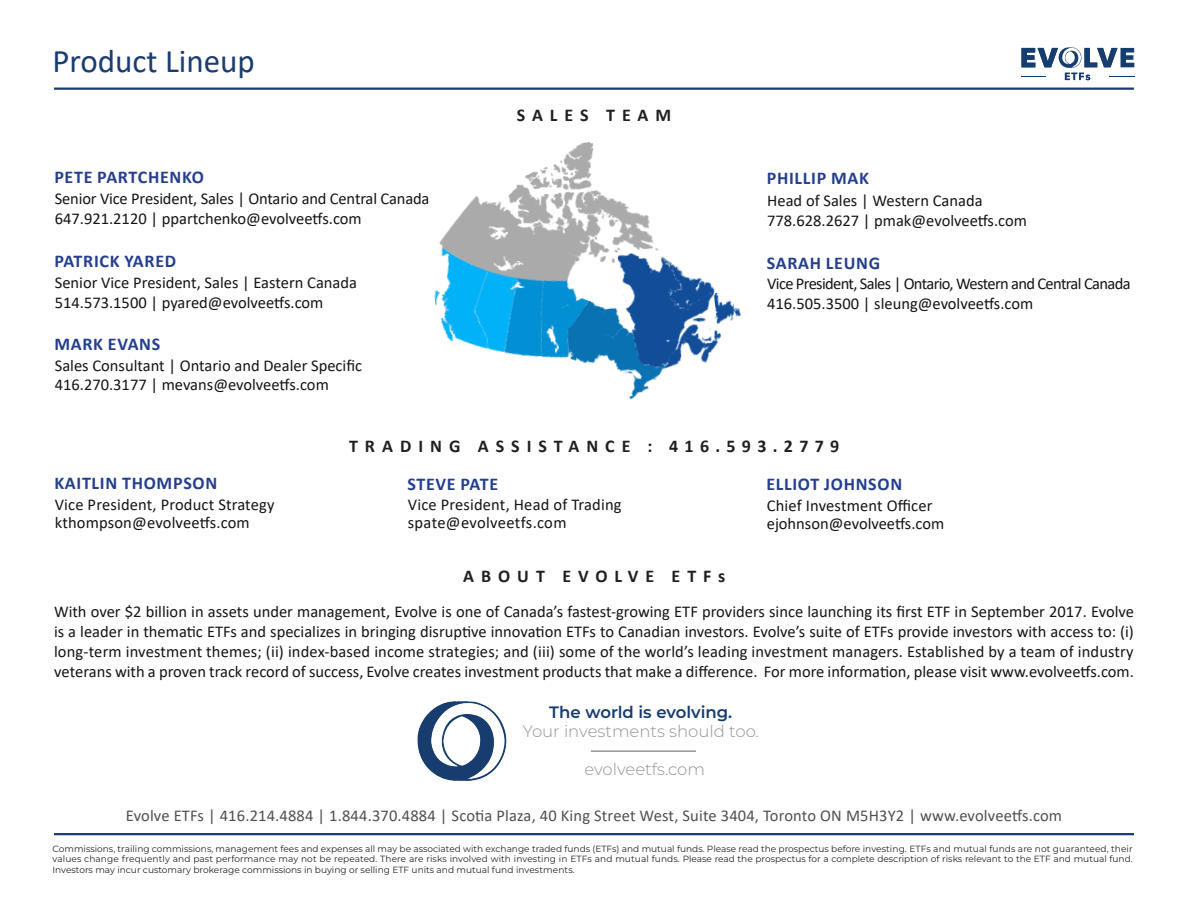
<style>
.page{position:relative;width:1188px;height:918px;background:#fff}
.page>*{position:absolute;margin:0;border:0;box-sizing:border-box;transform-origin:0 0}
.t1{font:33px "Calibri";color:#1a3c71}
.t2{font:700 18px "Calibri";letter-spacing:.04em;color:#253f8e}
.t3{font:700 18px "Calibri";letter-spacing:.39em;color:#231f20}
.t4{font:16.5px/19.8px "Calibri";color:#161516;text-align:justify}
.t5{font:16.5px "Calibri";letter-spacing:.01em;color:#4f5151}
.t6{font:16.5px "Calibri";letter-spacing:-.04em;color:#161516}
.t7{font:300 16.5px "Montserrat";color:#939393}
.t8{font:600 16.5px "Montserrat";color:#153c6e}
.t9{font:9px/10.5px "Montserrat";color:#231f20;text-align:justify}
</style>
<div class="page">
<hr style="left:54px;top:833px;width:1080px;height:2px;background:#1a3c71">
<hr style="left:54px;top:88px;width:1080px;height:2px;background:#1a3c71">
<img style="left:434px;top:142px;width:307px;height:257px">
<img style="left:417px;top:701px;width:90px;height:80px">
<hr style="left:591px;top:750px;width:105px;height:2px;background:#939393">
<svg style="left:1022px;top:47px;width:112px;height:33px"></svg>
<p class="t1" style="left:52px;top:38px;width:204px">Product Lineup</p>
<p class="t2" style="left:54px;top:165px;width:151px">PETE PARTCHENKO</p>
<p class="t4" style="left:55px;top:189px;width:376px">Senior Vice President, Sales | Ontario and Central Canada</p>
<p class="t4" style="left:55px;top:208px;width:309px">647.921.2120 | ppartchenko@evolveetfs.com</p>
<p class="t2" style="left:54px;top:248px;width:123px">PATRICK YARED</p>
<p class="t4" style="left:55px;top:272px;width:304px">Senior Vice President, Sales | Eastern Canada</p>
<p class="t4" style="left:55px;top:292px;width:270px">514.573.1500 | pyared@evolveetfs.com</p>
<p class="t2" style="left:54px;top:331px;width:108px">MARK EVANS</p>
<p class="t4" style="left:55px;top:355px;width:309px">Sales Consultant | Ontario and Dealer Specific</p>
<p class="t4" style="left:55px;top:375px;width:276px">416.270.3177 | mevans@evolveetfs.com</p>
<p class="t3" style="left:517px;top:102px;width:156px">SALES TEAM</p>
<p class="t2" style="left:767px;top:165px;width:104px">PHILLIP MAK</p>
<p class="t4" style="left:767px;top:191px;width:217px">Head of Sales | Western Canada</p>
<p class="t4" style="left:767px;top:210px;width:261px">778.628.2627 | pmak@evolveetfs.com</p>
<p class="t2" style="left:767px;top:250px;width:115px">SARAH LEUNG</p>
<p class="t6" style="left:767px;top:273px;width:365px">Vice President, Sales | Ontario, Western and Central Canada</p>
<p class="t4" style="left:767px;top:293px;width:268px">416.505.3500 | sleung@evolveetfs.com</p>
<p class="t2" style="left:54px;top:471px;width:164px">KAITLIN THOMPSON</p>
<p class="t4" style="left:55px;top:495px;width:221px">Vice President, Product Strategy</p>
<p class="t4" style="left:55px;top:513px;width:197px">kthompson@evolveetfs.com</p>
<p class="t3" style="left:349px;top:433px;width:492px">TRADING ASSISTANCE : 416.593.2779</p>
<p class="t2" style="left:407px;top:471px;width:92px">STEVE PATE</p>
<p class="t4" style="left:408px;top:494px;width:215px">Vice President, Head of Trading</p>
<p class="t4" style="left:408px;top:512px;width:160px">spate@evolveetfs.com</p>
<p class="t3" style="left:463px;top:563px;width:264px">ABOUT EVOLVE ETFs</p>
<p class="t2" style="left:766px;top:471px;width:137px">ELLIOT JOHNSON</p>
<p class="t4" style="left:767px;top:495px;width:167px">Chief Investment Officer</p>
<p class="t4" style="left:767px;top:513px;width:179px">ejohnson@evolveetfs.com</p>
<p class="t4" style="left:54px;top:601px;width:1082px">With over $2 billion in assets under management, Evolve is one of Canada’s fastest-growing ETF providers since launching its first ETF in September 2017. Evolve is a leader in thematic ETFs and specializes in bringing disruptive innovation ETFs to Canadian investors. Evolve’s suite of ETFs provide investors with access to: (i) long-term investment themes; (ii) index-based income strategies; and (iii) some of the world’s leading investment managers. Established by a team of industry veterans with a proven track record of success, Evolve creates investment products that make a difference. For more information, please visit www.evolveetfs.com.</p>
<p class="t8" style="left:549px;top:700px;width:184px">The world is evolving.</p>
<p class="t7" style="left:523px;top:720px;width:238px">Your investments should too.</p>
<p class="t7" style="left:584px;top:758px;width:122px">evolveetfs.com</p>
<p class="t5" style="left:126px;top:804px;width:938px">Evolve ETFs | 416.214.4884 | 1.844.370.4884 | Scotia Plaza, 40 King Street West, Suite 3404, Toronto ON M5H3Y2 | www.evolveetfs.com</p>
<p class="t9" style="left:53px;top:843px;width:1082px">Commissions, trailing commissions, management fees and expenses all may be associated with exchange traded funds (ETFs) and mutual funds. Please read the prospectus before investing. ETFs and mutual funds are not guaranteed, their values change frequently and past performance may not be repeated. There are risks involved with investing in ETFs and mutual funds. Please read the prospectus for a complete description of risks relevant to the ETF and mutual fund.<br>Investors may incur customary brokerage commissions in buying or selling ETF units and mutual fund investments.</p>
</div>
